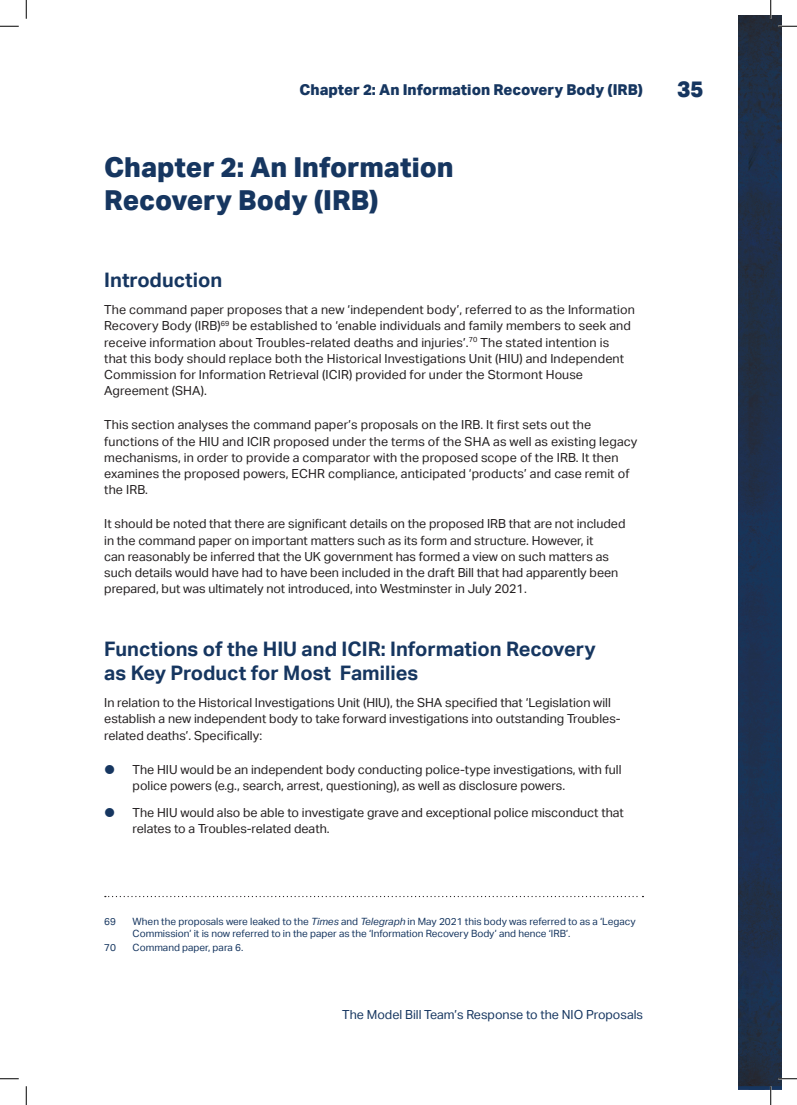
<style>
.page{position:relative;width:797px;height:1105px;background:#fff}
.page>*{position:absolute;margin:0;border:0;box-sizing:border-box;transform-origin:0 0}
.t1{font:800 27.5px/33px "Aktiv Grotesk";color:#163660}
.t2{font:800 22.5px "Aktiv Grotesk";color:#163660}
.t3{font:700 20px/24px "Aktiv Grotesk";color:#163660}
.t4{font:800 15px "Aktiv Grotesk";color:#163660}
.t5{font:12.5px/16.2px "Aktiv Grotesk";color:#231f20}
.t6{font:12.5px "Aktiv Grotesk";color:#163660}
.t7{font:10px/12px "Aktiv Grotesk";color:#163660}
.s1{font-style:italic}
</style>
<div class="page">
<svg style="left:105px;top:896px;width:538px;height:1px"></svg>
<img style="left:738px;top:16px;width:43px;height:1073px">
<svg style="left:0;top:25px;width:19px;height:2px"></svg>
<svg style="left:778px;top:25px;width:19px;height:2px"></svg>
<svg style="left:0;top:1078px;width:19px;height:1px"></svg>
<svg style="left:778px;top:1078px;width:19px;height:1px"></svg>
<svg style="left:25px;top:0;width:2px;height:19px"></svg>
<svg style="left:25px;top:1086px;width:2px;height:19px"></svg>
<svg style="left:770px;top:0;width:1px;height:19px"></svg>
<svg style="left:770px;top:1086px;width:1px;height:19px"></svg>
<p class="t4" style="left:299px;top:81px;width:345px">Chapter 2: An Information Recovery Body (IRB)</p>
<h1 class="t1" style="left:104px;top:151px;width:351px">Chapter 2: An Information<br>Recovery Body (IRB)</h1>
<h3 class="t3" style="left:104px;top:268px;width:119px">Introduction</h3>
<p class="t5" style="left:104px;top:302px;width:532px">The command paper proposes that a new ‘independent body’, referred to as the Information Recovery Body (IRB)<sup>69</sup> be established to ‘enable individuals and family members to seek and receive information about Troubles-related deaths and injuries’.<sup>70</sup> The stated intention is that this body should replace both the Historical Investigations Unit (HIU) and Independent Commission for Information Retrieval (ICIR) provided for under the Stormont House Agreement (SHA).</p>
<p class="t5" style="left:104px;top:417px;width:534px">This section analyses the command paper’s proposals on the IRB. It first sets out the functions of the HIU and ICIR proposed under the terms of the SHA as well as existing legacy mechanisms, in order to provide a comparator with the proposed scope of the IRB. It then examines the proposed powers, ECHR compliance, anticipated ‘products’ and case remit of the IRB.</p>
<p class="t5" style="left:104px;top:516px;width:523px">It should be noted that there are significant details on the proposed IRB that are not included in the command paper on important matters such as its form and structure. However, it<br>can reasonably be inferred that the UK government has formed a view on such matters as such details would have had to have been included in the draft Bill that had apparently been prepared, but was ultimately not introduced, into Westminster in July 2021.</p>
<h3 class="t3" style="left:104px;top:637px;width:493px">Functions of the HIU and ICIR: Information Recovery as Key Product for Most Families</h3>
<p class="t5" style="left:104px;top:695px;width:518px">In relation to the Historical Investigations Unit (HIU), the SHA specified that ‘Legislation will establish a new independent body to take forward investigations into outstanding Troubles&shy;related deaths’. Specifically:</p>
<p class="t5" style="left:133px;top:761px;width:490px">The HIU would be an independent body conducting police-type investigations, with full police powers (e.g., search, arrest, questioning), as well as disclosure powers.</p>
<p class="t5" style="left:133px;top:804px;width:493px">The HIU would also be able to investigate grave and exceptional police misconduct that relates to a Troubles-related death.</p>
<p class="t7" style="left:104px;top:915px;width:13px">69</p>
<p class="t7" style="left:133px;top:915px;width:504px">When the proposals were leaked to the <span class="s1">Times</span> and <span class="s1">Telegraph</span> in May 2021 this body was referred to as a ‘Legacy<br>Commission’ it is now referred to in the paper as the ‘Information Recovery Body’ and hence ‘IRB’.</p>
<p class="t7" style="left:104px;top:942px;width:13px">70</p>
<p class="t7" style="left:133px;top:942px;width:112px">Command paper, para 6.</p>
<p class="t6" style="left:342px;top:1008px;width:302px">The Model Bill Team’s Response to the NIO Proposals</p>
<h2 class="t2" style="left:677px;top:76px;width:28px">35</h2>
</div>
